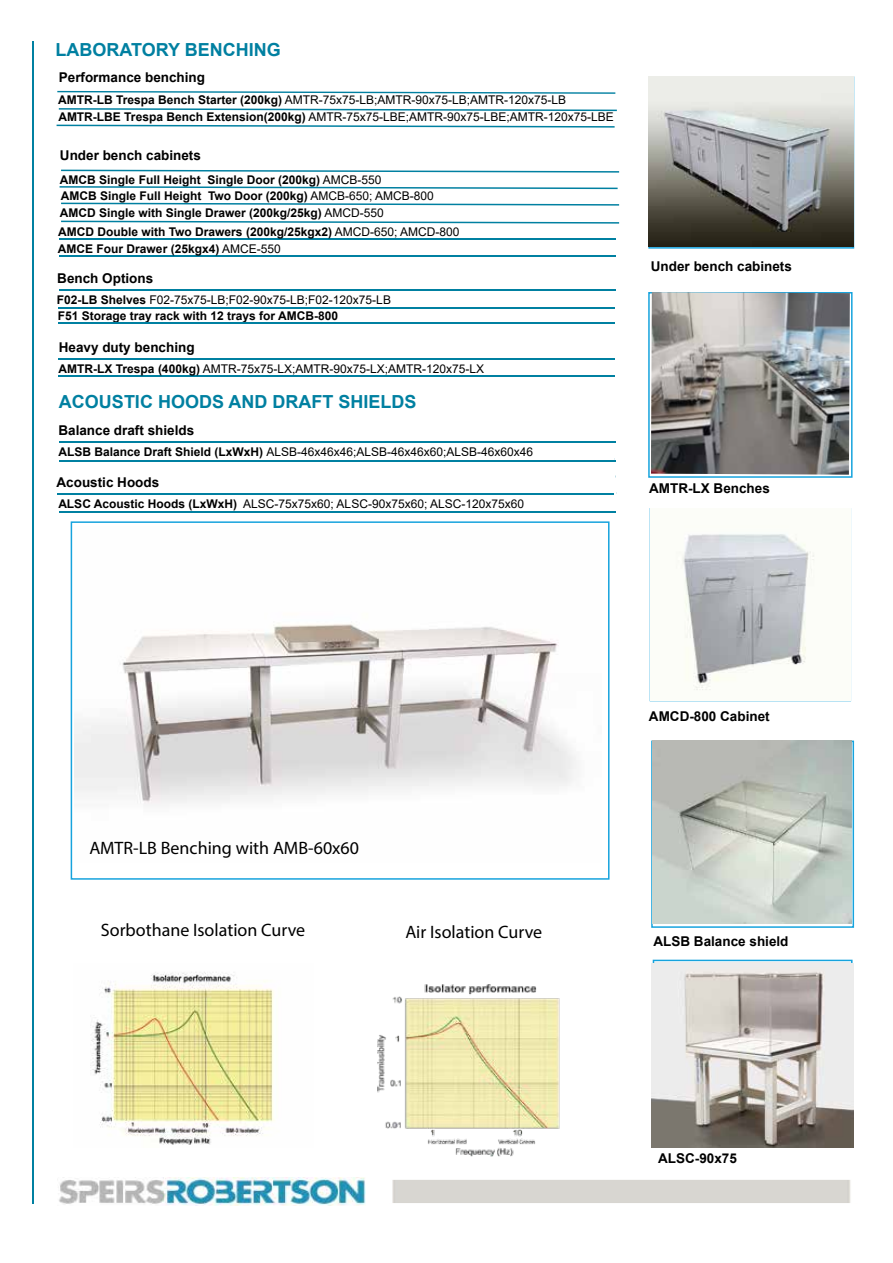
<style>
.page{position:relative;width:893px;height:1263px;background:#fff}
.page>*{position:absolute;margin:0;border:0;box-sizing:border-box;transform-origin:0 0}
.t1{font:18px "Myriad Pro";color:#000}
.t2{font:700 18px "Arial";color:#0080a1}
.t3{font:700 13.5px "Arial";color:#000}
.t4{font:12px "Arial";color:#000}
.t5{font:700 12px/16.5px "Arial";color:#000}
.s1{font-weight:700}
.s2{font-weight:400}
</style>
<div class="page">
<div style="left:71px;top:521px;width:538px;height:359px;background:#fff;border:2px solid #16a3dd"></div>
<img style="left:74px;top:624px;width:503px;height:181px">
<svg style="left:648px;top:76px;width:206px;height:173px"></svg>
<div style="left:392px;top:1180px;width:459px;height:23px;background:#d8d6d1"></div>
<img style="left:59px;top:1177px;width:306px;height:28px">
<hr style="left:33px;top:41px;width:1px;height:1163px;background:#0080a1">
<svg style="left:57px;top:91px;width:558px;height:3px"></svg>
<svg style="left:59px;top:108px;width:558px;height:3px"></svg>
<svg style="left:57px;top:125px;width:558px;height:3px"></svg>
<svg style="left:61px;top:170px;width:558px;height:3px"></svg>
<svg style="left:60px;top:186px;width:558px;height:3px"></svg>
<svg style="left:61px;top:203px;width:558px;height:3px"></svg>
<svg style="left:61px;top:221px;width:558px;height:3px"></svg>
<hr style="left:60px;top:239px;width:556px;height:1px;background:#0080a1">
<hr style="left:59px;top:255px;width:556px;height:2px;background:#0080a1">
<hr style="left:59px;top:290px;width:556px;height:1px;background:#0080a1">
<hr style="left:58px;top:307px;width:557px;height:1px;background:#0080a1">
<hr style="left:58px;top:323px;width:557px;height:1px;background:#0080a1">
<hr style="left:58px;top:358px;width:557px;height:1px;background:#0080a1">
<hr style="left:58px;top:375px;width:557px;height:2px;background:#0080a1">
<hr style="left:59px;top:441px;width:556px;height:2px;background:#0080a1">
<svg style="left:648px;top:292px;width:204px;height:186px"></svg>
<div style="left:651px;top:740px;width:203px;height:188px;background:linear-gradient(to right,#fff,#fff);border:2px solid #16a3dd"></div>
<hr style="left:60px;top:461px;width:556px;height:1px;background:#0080a1">
<hr style="left:57px;top:494px;width:557px;height:1px;background:#0080a1">
<hr style="left:59px;top:511px;width:556px;height:1px;background:#0080a1">
<img style="left:90px;top:972px;width:185px;height:173px">
<img style="left:377px;top:984px;width:183px;height:173px">
<img style="left:652px;top:741px;width:199px;height:182px">
<img style="left:649px;top:77px;width:204px;height:169px">
<img style="left:651px;top:292px;width:199px;height:183px">
<img style="left:676px;top:534px;width:139px;height:156px">
<img style="left:652px;top:963px;width:201px;height:184px">
<h1 class="t2" style="left:56px;top:37px;width:227px">LABORATORY BENCHING</h1>
<p class="t4" style="left:58px;top:91px;width:510px"><span class="s1">AMTR-LB Trespa Bench Starter (200kg)</span> AMTR-75x75-LB;AMTR-90x75-LB;AMTR-120x75-LB</p>
<p class="t3" style="left:59px;top:68px;width:148px">Performance benching</p>
<p class="t4" style="left:58px;top:109px;width:557px"><span class="s1">AMTR-LBE Trespa Bench Extension(200kg)</span> AMTR-75x75-LBE;AMTR-90x75-LBE;AMTR-120x75-LBE</p>
<p class="t3" style="left:60px;top:146px;width:143px">Under bench cabinets</p>
<p class="t5" style="left:60px;top:171px;width:376px">AMCB Single Full Height Single Door (200kg) <span class="s2">AMCB-550<br></span>AMCB Single Full Height Two Door (200kg) <span class="s2">AMCB-650; AMCB-800<br></span>AMCD Single with Single Drawer (200kg/25kg) <span class="s2">AMCD-550</span></p>
<p class="t5" style="left:58px;top:224px;width:403px">AMCD Double with Two Drawers (200kg/25kgx2) <span class="s2">AMCD-650; AMCD-800</span></p>
<p class="t5" style="left:58px;top:241px;width:224px">AMCE Four Drawer (25kgx4) <span class="s2">AMCE-550</span></p>
<p class="t3" style="left:57px;top:269px;width:98px">Bench Options</p>
<p class="t5" style="left:57px;top:292px;width:336px;line-height:15.8px">F02-LB Shelves <span class="s2">F02-75x75-LB;F02-90x75-LB;F02-120x75-LB<br></span>F51 Storage tray rack with 12 trays for AMCB-800</p>
<p class="t3" style="left:59px;top:337px;width:137px">Heavy duty benching</p>
<p class="t4" style="left:59px;top:360px;width:427px"><span class="s1">AMTR-LX Trespa (400kg)</span> AMTR-75x75-LX;AMTR-90x75-LX;AMTR-120x75-LX</p>
<h1 class="t2" style="left:59px;top:389px;width:359px">ACOUSTIC HOODS AND DRAFT SHIELDS</h1>
<p class="t3" style="left:58px;top:421px;width:137px">Balance draft shields</p>
<p class="t4" style="left:58px;top:443px;width:476px"><span class="s1">ALSB Balance Draft Shield (LxWxH)</span> ALSB-46x46x46;ALSB-46x46x60;ALSB-46x60x46</p>
<p class="t3" style="left:57px;top:472px;width:104px">Acoustic Hoods</p>
<p class="t4" style="left:58px;top:495px;width:467px"><span class="s1">ALSC Acoustic Hoods (LxWxH)</span> ALSC-75x75x60; ALSC-90x75x60; ALSC-120x75x60</p>
<p class="t3" style="left:651px;top:256px;width:143px">Under bench cabinets</p>
<p class="t3" style="left:649px;top:479px;width:122px">AMTR-LX Benches</p>
<h1 class="t1" style="left:89px;top:837px;width:271px">AMTR-LB Benching with AMB-60x60</h1>
<h1 class="t1" style="left:101px;top:919px;width:206px">Sorbothane Isolation Curve</h1>
<h1 class="t1" style="left:405px;top:920px;width:138px">Air Isolation Curve</h1>
<p class="t3" style="left:649px;top:706px;width:122px">AMCD-800 Cabinet</p>
<p class="t3" style="left:653px;top:932px;width:137px">ALSB Balance shield</p>
<p class="t3" style="left:658px;top:1148px;width:80px">ALSC-90x75</p>
</div>
